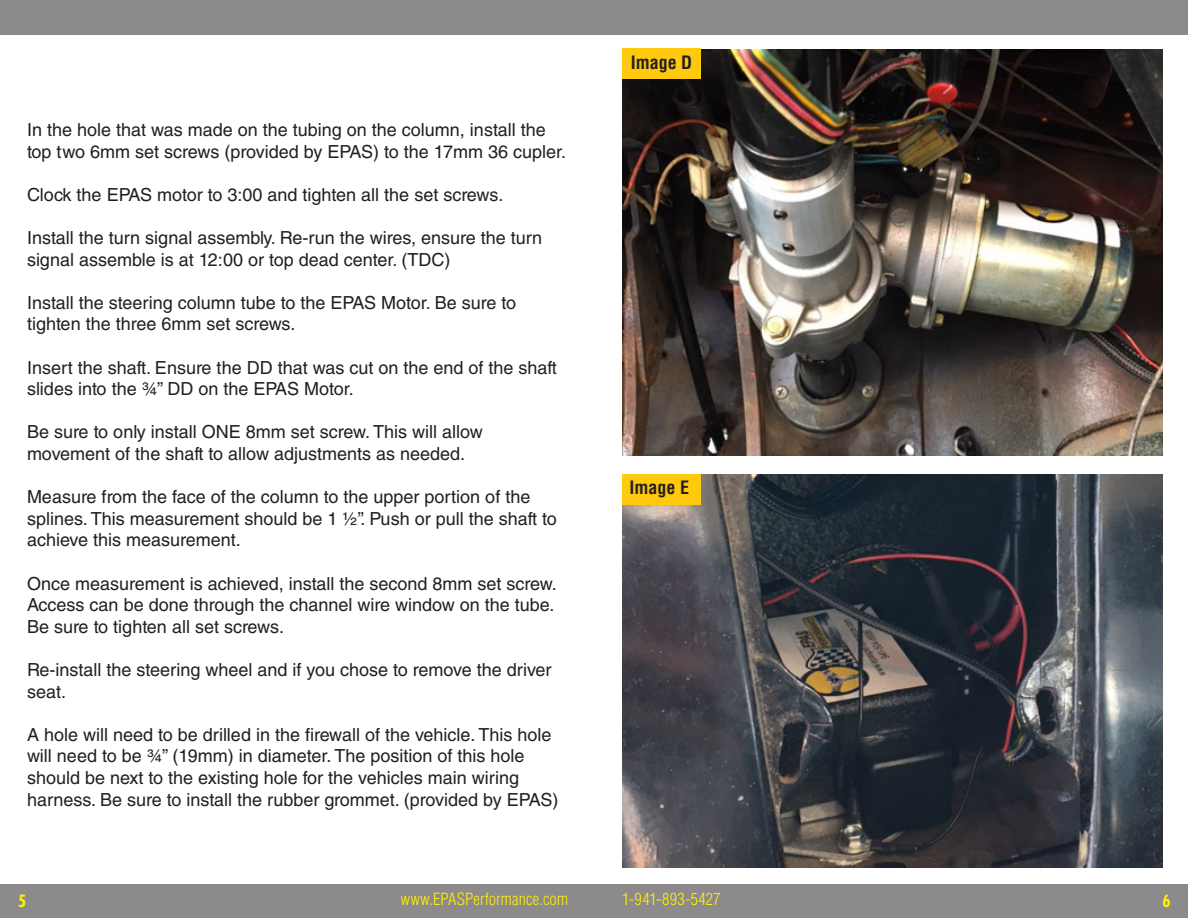
<style>
.page{position:relative;width:1188px;height:918px;background:#fff}
.page>*{position:absolute;margin:0;border:0;box-sizing:border-box;transform-origin:0 0}
.t1{font:18px/21.6px "Helvetica LT Std";color:#231f20}
.t2{font:700 condensed 18px "Helvetica LT Std";color:#231f20}
.t3{font:300 condensed 16.5px "Helvetica LT Std";letter-spacing:.01em;color:#fff101}
.t4{font:700 condensed 16.5px "Futura Std";color:#fff101}
</style>
<div class="page">
<div style="left:0;top:884px;width:1188px;height:34px;background:#8c8a8b"></div>
<div style="left:0;top:0;width:1188px;height:34px;background:#8c8a8b"></div>
<img style="left:622px;top:49px;width:540px;height:407px">
<div style="left:622px;top:48px;width:79px;height:30px;background:#ffc90d"></div>
<img style="left:622px;top:474px;width:540px;height:393px">
<div style="left:622px;top:474px;width:79px;height:30px;background:#ffc90d"></div>
<p class="t1" style="left:27px;top:119px;width:541px">In the hole that was made on the tubing on the column, install the top two 6mm set screws (provided by EPAS) to the 17mm 36 cupler.</p>
<p class="t1" style="left:27px;top:184px;width:478px">Clock the EPAS motor to 3:00 and tighten all the set screws.</p>
<p class="t1" style="left:27px;top:227px;width:517px">Install the turn signal assembly. Re-run the wires, ensure the turn signal assemble is at 12:00 or top dead center. (TDC)</p>
<p class="t1" style="left:27px;top:292px;width:491px">Install the steering column tube to the EPAS Motor. Be sure to tighten the three 6mm set screws.</p>
<p class="t1" style="left:27px;top:356px;width:531px">Insert the shaft. Ensure the DD that was cut on the end of the shaft slides into the ¾’’ DD on the EPAS Motor.</p>
<p class="t1" style="left:27px;top:421px;width:457px">Be sure to only install ONE 8mm set screw. This will allow movement of the shaft to allow adjustments as needed.</p>
<p class="t1" style="left:27px;top:486px;width:531px">Measure from the face of the column to the upper portion of the splines. This measurement should be 1 ½’’. Push or pull the shaft to achieve this measurement.</p>
<p class="t1" style="left:27px;top:572px;width:531px">Once measurement is achieved, install the second 8mm set screw.<br>Access can be done through the channel wire window on the tube.<br>Be sure to tighten all set screws.</p>
<p class="t1" style="left:27px;top:659px;width:526px">Re-install the steering wheel and if you chose to remove the driver seat.</p>
<p class="t1" style="left:27px;top:724px;width:533px">A hole will need to be drilled in the firewall of the vehicle. This hole will need to be ¾’’ (19mm) in diameter. The position of this hole should be next to the existing hole for the vehicles main wiring harness. Be sure to install the rubber grommet. (provided by EPAS)</p>
<p class="t2" style="left:631px;top:51px;width:63px">Image D</p>
<p class="t2" style="left:630px;top:476px;width:61px">Image E</p>
<p class="t4" style="left:18px;top:891px;width:10px">5</p>
<p class="t3" style="left:401px;top:889px;width:169px">www.EPASPerformance.com</p>
<p class="t3" style="left:622px;top:889px;width:100px">1-941-893-5427</p>
<p class="t4" style="left:1162px;top:891px;width:10px">6</p>
</div>
